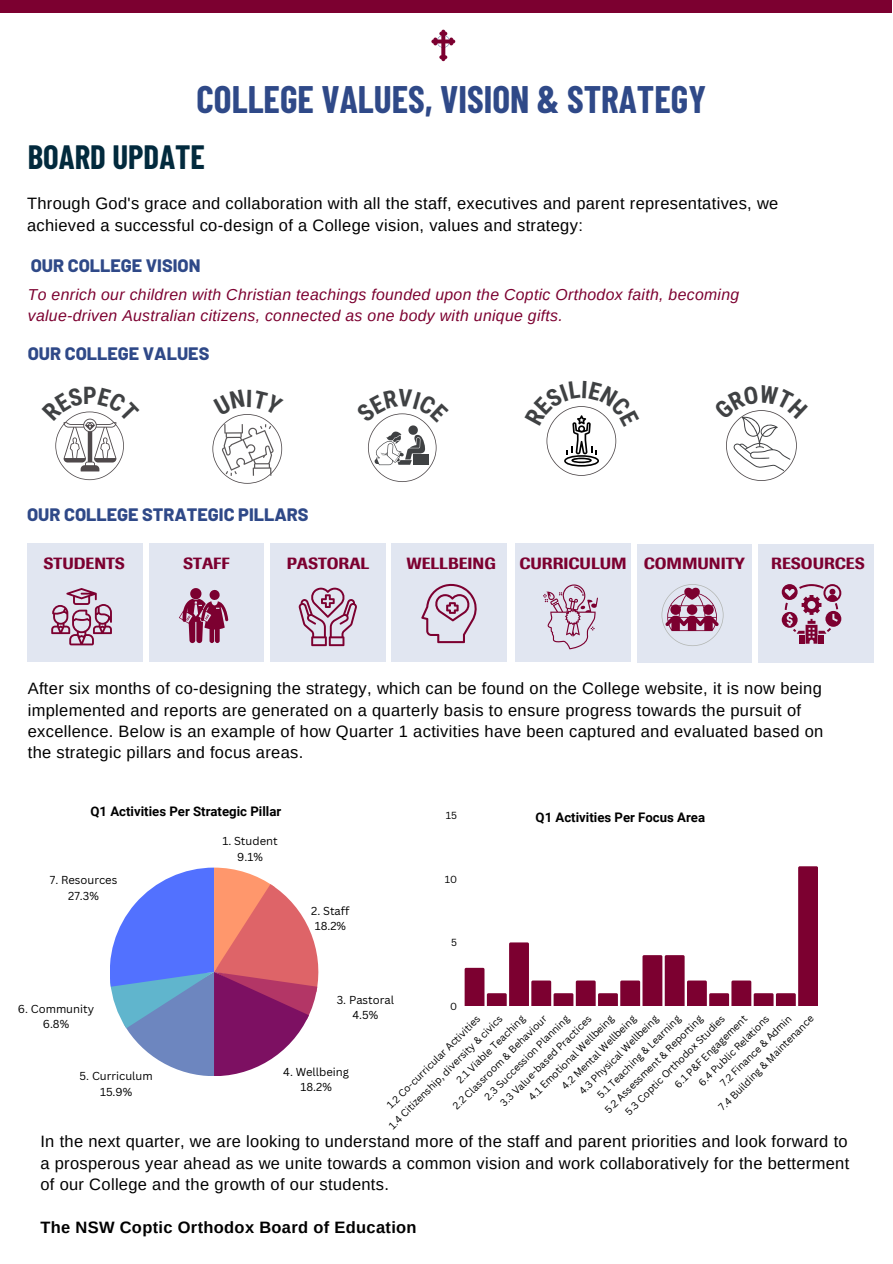
<style>
.page{position:relative;width:893px;height:1264px;background:#fff}
.page>*{position:absolute;margin:0;border:0;box-sizing:border-box;transform-origin:0 0}
.t1{font:700 37.5px "Barlow Condensed";color:#2f4988}
.t2{font:700 33px "Barlow Condensed";color:#022a3d}
.t3{font:700 24px "Roboto Condensed";color:#3f4143}
.t4{font:800 18px "Barlow";color:#2f4988}
.t5{font:16.5px/21.3px "Arimo";letter-spacing:.02em;color:#000}
.t6{font:700 16.5px "Arimo";letter-spacing:.02em;color:#000}
.t7{font:500 16.2px "Imago";color:#7c0030}
.t8{font:italic 15.75px/20.2px "Arimo";letter-spacing:.02em;color:#7c0030}
.t9{font:700 13.2px "Roboto";color:#000}
.t10{font:11.25px "Canva Sans";color:#000}
.t11{font:10.05px "Canva Sans";color:#000}
</style>
<div class="page">
<div style="left:0;top:0;width:891px;height:12px;background:#7c0030"></div>
<div style="left:28px;top:543px;width:114px;height:118px;background:#e1e6f1"></div>
<svg style="left:51px;top:588px;width:61px;height:57px"></svg>
<div style="left:149px;top:543px;width:115px;height:118px;background:#e1e6f1"></div>
<div style="left:270px;top:543px;width:115px;height:118px;background:#e1e6f1"></div>
<div style="left:392px;top:543px;width:114px;height:118px;background:#e1e6f1"></div>
<div style="left:515px;top:543px;width:115px;height:118px;background:#e1e6f1"></div>
<div style="left:637px;top:544px;width:114px;height:118px;background:#e1e6f1"></div>
<div style="left:758px;top:544px;width:114px;height:118px;background:#e1e6f1"></div>
<svg style="left:179px;top:588px;width:49px;height:55px"></svg>
<svg style="left:299px;top:587px;width:58px;height:59px"></svg>
<svg style="left:421px;top:583px;width:56px;height:60px"></svg>
<svg style="left:661px;top:584px;width:62px;height:62px"></svg>
<svg style="left:543px;top:584px;width:55px;height:65px"></svg>
<svg style="left:781px;top:584px;width:60px;height:59px"></svg>
<svg style="left:110px;top:867px;width:208px;height:209px"></svg>
<svg style="left:464px;top:866px;width:353px;height:140px"></svg>
<svg style="left:431px;top:30px;width:24px;height:31px"></svg>
<svg style="left:726px;top:410px;width:71px;height:71px"></svg>
<svg style="left:55px;top:411px;width:69px;height:69px"></svg>
<svg style="left:212px;top:414px;width:71px;height:70px"></svg>
<svg style="left:546px;top:406px;width:71px;height:70px"></svg>
<svg style="left:368px;top:413px;width:69px;height:69px"></svg>
<p class="t1" style="left:196px;top:75px;width:511px">COLLEGE VALUES, VISION &amp; STRATEGY</p>
<p class="t2" style="left:28px;top:136px;width:179px">BOARD UPDATE</p>
<p class="t5" style="left:27px;top:193px;width:752px">Through God's grace and collaboration with all the staff, executives and parent representatives, we achieved a successful co-design of a College vision, values and strategy:</p>
<p class="t4" style="left:31px;top:254px;width:171px">OUR COLLEGE VISION</p>
<p class="t8" style="left:28px;top:285px;width:713px">To enrich our children with Christian teachings founded upon the Coptic Orthodox faith, becoming value-driven Australian citizens, connected as one body with unique gifts.</p>
<p class="t4" style="left:28px;top:342px;width:183px">OUR COLLEGE VALUES</p>
<p class="t3" style="left:83px;top:381px;width:15px">P</p>
<p class="t4" style="left:27px;top:503px;width:283px">OUR COLLEGE STRATEGIC PILLARS</p>
<p class="t7" style="left:44px;top:554px;width:83px">STUDENTS</p>
<p class="t7" style="left:183px;top:554px;width:48px">STAFF</p>
<p class="t7" style="left:287px;top:554px;width:84px">PASTORAL</p>
<p class="t7" style="left:407px;top:554px;width:90px">WELLBEING</p>
<p class="t7" style="left:519px;top:554px;width:109px">CURRICULUM</p>
<p class="t7" style="left:643px;top:554px;width:103px">COMMUNITY</p>
<p class="t7" style="left:771px;top:554px;width:95px">RESOURCES</p>
<p class="t5" style="left:28px;top:677px;width:797px">After six months of co-designing the strategy, which can be found on the College website, it is now being implemented and reports are generated on a quarterly basis to ensure progress towards the pursuit of excellence. Below is an example of how Quarter 1 activities have been captured and evaluated based on the strategic pillars and focus areas.</p>
<p class="t9" style="left:90px;top:803px;width:192px">Q1 Activities Per Strategic Pillar</p>
<p class="t10" style="left:50px;top:872px;width:69px">7. Resources</p>
<p class="t10" style="left:68px;top:887px;width:32px">27.3%</p>
<p class="t10" style="left:222px;top:833px;width:57px">1. Student</p>
<p class="t10" style="left:237px;top:848px;width:27px">9.1%</p>
<p class="t10" style="left:311px;top:902px;width:40px">2. Staff</p>
<p class="t10" style="left:315px;top:918px;width:33px">18.2%</p>
<p class="t11" style="left:446px;top:808px;width:13px">15</p>
<p class="t11" style="left:445px;top:871px;width:14px">10</p>
<p class="t11" style="left:451px;top:935px;width:7px">5</p>
<p class="t9" style="left:535px;top:809px;width:171px">Q1 Activities Per Focus Area</p>
<p class="t10" style="left:18px;top:1000px;width:78px">6. Community</p>
<p class="t10" style="left:43px;top:1016px;width:28px">6.8%</p>
<p class="t10" style="left:80px;top:1068px;width:75px">5. Curriculum</p>
<p class="t10" style="left:100px;top:1083px;width:34px">15.9%</p>
<p class="t10" style="left:337px;top:992px;width:59px">3. Pastoral</p>
<p class="t10" style="left:352px;top:1007px;width:27px">4.5%</p>
<p class="t11" style="left:450px;top:998px;width:9px">0</p>
<p class="t11" style="left:671px;top:1081px;width:99px;rotate:-45deg">6.1 P&amp;F Engagement</p>
<p class="t11" style="left:593px;top:1091px;width:114px;rotate:-45deg">5.1 Teaching &amp; Learning</p>
<p class="t11" style="left:453px;top:1076px;width:93px;rotate:-45deg">2.1 Viable Teaching</p>
<p class="t11" style="left:481px;top:1092px;width:116px;rotate:-45deg">2.3 Succession Planning</p>
<p class="t11" style="left:601px;top:1106px;width:135px;rotate:-45deg">5.2 Assessment &amp; Reporting</p>
<p class="t11" style="left:525px;top:1093px;width:117px;rotate:-45deg">4.1 Emotional Wellbeing</p>
<p class="t11" style="left:558px;top:1082px;width:102px;rotate:-45deg">4.2 Mental Wellbeing</p>
<p class="t11" style="left:575px;top:1087px;width:108px;rotate:-45deg">4.3 Physical Wellbeing</p>
<p class="t11" style="left:449px;top:1102px;width:129px;rotate:-45deg">2.2 Classroom &amp; Behaviour</p>
<p class="t11" style="left:715px;top:1103px;width:131px;rotate:-45deg">7.4 Building &amp; Maintenance</p>
<p class="t11" style="left:622px;top:1107px;width:137px;rotate:-45deg">5.3 Coptic Orthodox Studies</p>
<p class="t11" style="left:695px;top:1079px;width:97px;rotate:-45deg">6.4 Public Relations</p>
<p class="t11" style="left:497px;top:1099px;width:125px;rotate:-45deg">3.3 Value-based Practices</p>
<p class="t11" style="left:385px;top:1121px;width:157px;rotate:-45deg">1.4 Citizenship, diversity &amp; civics</p>
<p class="t11" style="left:383px;top:1101px;width:129px;rotate:-45deg">1.2 Co-curricular Activities</p>
<p class="t11" style="left:717px;top:1079px;width:97px;rotate:-45deg">7.2 Finance &amp; Admin</p>
<p class="t10" style="left:283px;top:1063px;width:67px">4. Wellbeing</p>
<p class="t10" style="left:300px;top:1078px;width:33px">18.2%</p>
<p class="t5" style="left:40px;top:1130px;width:810px;text-align:justify">In the next quarter, we are looking to understand more of the staff and parent priorities and look forward to a prosperous year ahead as we unite towards a common vision and work collaboratively for the betterment of our College and the growth of our students.</p>
<p class="t6" style="left:40px;top:1217px;width:378px">The NSW Coptic Orthodox Board of Education</p>
</div>
